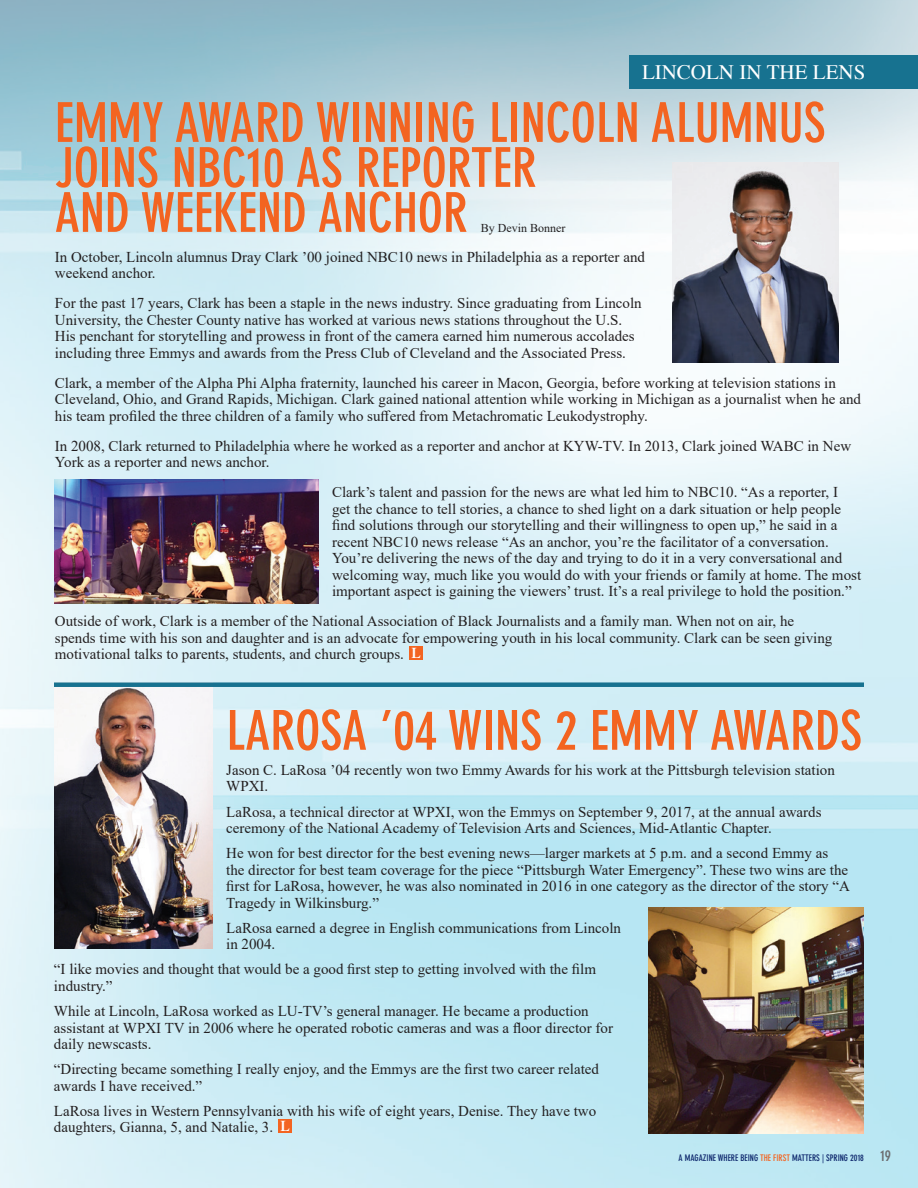
<style>
.page{position:relative;width:918px;height:1188px;background:#fff}
.page>*{position:absolute;margin:0;border:0;box-sizing:border-box;transform-origin:0 0}
.t1{font:700 condensed 54px/45px "DIN Neuzeit Grotesk";color:#f36421}
.t2{font:21px "Times";color:#fff}
.t3{font:15px/16.5px "Times New Roman";color:#231f20}
.t4{font:600 15px "Times";color:#fff}
.t5{font:12px "Times New Roman";color:#231f20}
.t6{font:700 condensed 9px "DIN Neuzeit Grotesk";color:#0f296e}
.s1{font-family:"Times";font-weight:600;color:#fff}
.s2{color:#f36421}
.s3{font-size:15px;color:#6c6d70}
</style>
<div class="page">
<img style="left:0;top:0;width:918px;height:1188px">
<div style="left:629px;top:55px;width:289px;height:33px;background:#177290"></div>
<img style="left:672px;top:163px;width:166px;height:200px">
<img style="left:54px;top:480px;width:265px;height:124px">
<img style="left:54px;top:687px;width:159px;height:261px">
<img style="left:648px;top:907px;width:216px;height:227px">
<div style="left:54px;top:682px;width:810px;height:5px;background:#177290"></div>
<div style="left:409px;top:646px;width:14px;height:13px;background:#f36421"></div>
<div style="left:278px;top:1119px;width:14px;height:14px;background:#f36421"></div>
<h2 class="t2" style="left:642px;top:60px;width:225px">LINCOLN IN THE LENS</h2>
<h1 class="t1" style="left:55px;top:101px;width:772px">EMMY AWARD WINNING LINCOLN ALUMNUS<br>JOINS NBC10 AS REPORTER<br>AND WEEKEND ANCHOR</h1>
<p class="t5" style="left:481px;top:219px;width:86px">By Devin Bonner</p>
<p class="t3" style="left:55px;top:248px;width:592px">In October, Lincoln alumnus Dray Clark ’00 joined NBC10 news in Philadelphia as a reporter and weekend anchor.</p>
<p class="t3" style="left:55px;top:295px;width:588px">For the past 17 years, Clark has been a staple in the news industry. Since graduating from Lincoln University, the Chester County native has worked at various news stations throughout the U.S.<br>His penchant for storytelling and prowess in front of the camera earned him numerous accolades including three Emmys and awards from the Press Club of Cleveland and the Associated Press.</p>
<p class="t3" style="left:55px;top:374px;width:808px">Clark, a member of the Alpha Phi Alpha fraternity, launched his career in Macon, Georgia, before working at television stations in<br>Cleveland, Ohio, and Grand Rapids, Michigan. Clark gained national attention while working in Michigan as a journalist when he and his team profiled the three children of a family who suffered from Metachromatic Leukodystrophy.</p>
<p class="t3" style="left:55px;top:437px;width:798px">In 2008, Clark returned to Philadelphia where he worked as a reporter and anchor at KYW-TV. In 2013, Clark joined WABC in New<br>York as a reporter and news anchor.</p>
<p class="t3" style="left:332px;top:484px;width:531px">Clark’s talent and passion for the news are what led him to NBC10. “As a reporter, I<br>get the chance to tell stories, a chance to shed light on a dark situation or help people find solutions through our storytelling and their willingness to open up,” he said in a recent NBC10 news release “As an anchor, you’re the facilitator of a conversation.<br>You’re delivering the news of the day and trying to do it in a very conversational and welcoming way, much like you would do with your friends or family at home. The most important aspect is gaining the viewers’ trust. It’s a real privilege to hold the position.”</p>
<p class="t3" style="left:55px;top:613px;width:779px">Outside of work, Clark is a member of the National Association of Black Journalists and a family man. When not on air, he spends time with his son and daughter and is an advocate for empowering youth in his local community. Clark can be seen giving motivational talks to parents, students, and church groups. <span class="s1">L</span></p>
<h1 class="t1" style="left:226px;top:709px;width:637px">LAROSA ’04 WINS 2 EMMY AWARDS</h1>
<p class="t3" style="left:226px;top:761px;width:610px">Jason C. LaRosa ’04 recently won two Emmy Awards for his work at the Pittsburgh television station<br>WPXI.</p>
<p class="t3" style="left:226px;top:803px;width:597px">LaRosa, a technical director at WPXI, won the Emmys on September 9, 2017, at the annual awards ceremony of the National Academy of Television Arts and Sciences, Mid-Atlantic Chapter.</p>
<p class="t3" style="left:226px;top:844px;width:625px">He won for best director for the best evening news—larger markets at 5 p.m. and a second Emmy as the director for best team coverage for the piece “Pittsburgh Water Emergency”. These two wins are the first for LaRosa, however, he was also nominated in 2016 in one category as the director of the story “A Tragedy in Wilkinsburg.”</p>
<p class="t3" style="left:226px;top:919px;width:396px">LaRosa earned a degree in English communications from Lincoln in 2004.</p>
<p class="t3" style="left:54px;top:961px;width:544px">“I like movies and thought that would be a good first step to getting involved with the film industry.”</p>
<p class="t3" style="left:54px;top:1002px;width:561px">While at Lincoln, LaRosa worked as LU-TV’s general manager. He became a production assistant at WPXI TV in 2006 where he operated robotic cameras and was a floor director for daily newscasts.</p>
<p class="t3" style="left:54px;top:1060px;width:547px">“Directing became something I really enjoy, and the Emmys are the first two career related awards I have received.”</p>
<p class="t3" style="left:54px;top:1102px;width:544px">LaRosa lives in Western Pennsylvania with his wife of eight years, Denise. They have two daughters, Gianna, 5, and Natalie, 3.</p>
<p class="t6" style="left:678px;top:1153px;width:214px">A MAGAZINE WHERE BEING <span class="s2">THE FIRST</span> MATTERS | SPRING 2018 <span class="s3">19</span></p>
<p class="t4" style="left:280px;top:1117px;width:11px">L</p>
</div>
